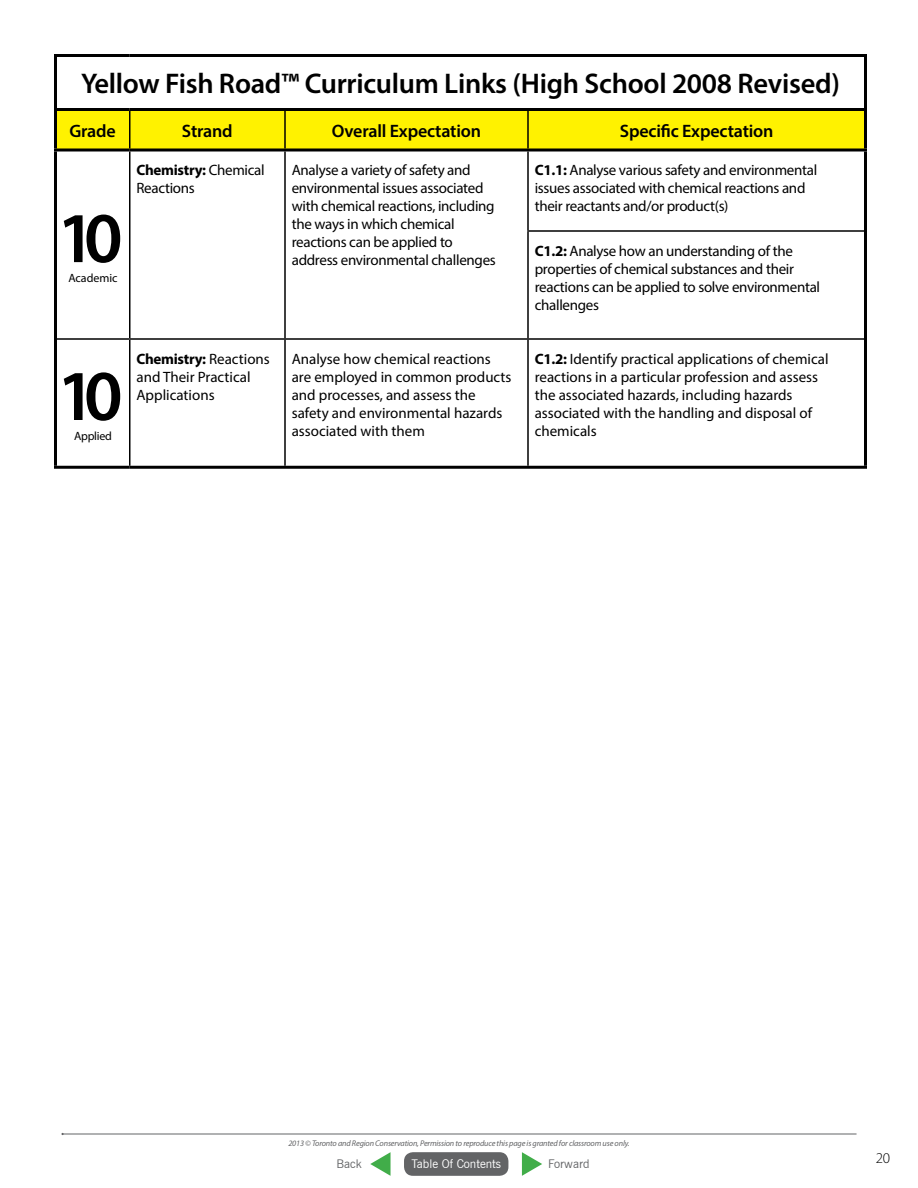
<style>
.page{position:relative;width:918px;height:1188px;background:#fff}
.page>*{position:absolute;margin:0;border:0;box-sizing:border-box;transform-origin:0 0}
.t1{font:600 72px "Myriad Pro";color:#000}
.t2{font:600 28.5px "Myriad Pro";letter-spacing:-.01em;color:#000}
.t3{font:600 18px "Myriad Pro";letter-spacing:-.01em;color:#000}
.t4{font:15px/18px "Myriad Pro";letter-spacing:-.02em;color:#000}
.t5{font:15px/18px "Myriad Pro";color:#000}
.t6{font:300 15px "Myriad Pro";color:#000}
.t7{font:12px "Myriad Pro";letter-spacing:-.01em;color:#000}
.t8{font:12px "News Gothic BT";color:#fff}
.t9{font:12px "News Gothic BT";color:#636466}
.t10{font:italic 8.25px "Myriad Pro";letter-spacing:-.02em;color:#636466}
.s1{font-weight:700}
</style>
<div class="page">
<hr style="left:63px;top:1134px;width:794px;height:1px;background:#636466">
<div style="left:57px;top:111px;width:807px;height:37px;background:#fff200"></div>
<hr style="left:129px;top:111px;width:1px;height:37px;background:#000">
<hr style="left:527px;top:111px;width:2px;height:37px;background:#000">
<hr style="left:54px;top:54px;width:76px;height:3px;background:#000">
<hr style="left:130px;top:54px;width:155px;height:3px;background:#000">
<hr style="left:285px;top:54px;width:243px;height:3px;background:#000">
<hr style="left:528px;top:54px;width:339px;height:3px;background:#000">
<hr style="left:54px;top:108px;width:76px;height:3px;background:#000">
<hr style="left:130px;top:108px;width:155px;height:3px;background:#000">
<hr style="left:285px;top:108px;width:243px;height:3px;background:#000">
<hr style="left:528px;top:108px;width:339px;height:3px;background:#000">
<hr style="left:864px;top:57px;width:3px;height:51px;background:#000">
<hr style="left:54px;top:57px;width:3px;height:51px;background:#000">
<hr style="left:54px;top:111px;width:3px;height:37px;background:#000">
<hr style="left:864px;top:111px;width:3px;height:37px;background:#000">
<hr style="left:54px;top:152px;width:3px;height:79px;background:#000">
<hr style="left:864px;top:152px;width:3px;height:79px;background:#000">
<hr style="left:54px;top:231px;width:3px;height:108px;background:#000">
<hr style="left:864px;top:231px;width:3px;height:108px;background:#000">
<hr style="left:54px;top:339px;width:3px;height:127px;background:#000">
<hr style="left:864px;top:339px;width:3px;height:127px;background:#000">
<hr style="left:57px;top:338px;width:73px;height:2px;background:#000">
<hr style="left:527px;top:230px;width:337px;height:2px;background:#000">
<hr style="left:129px;top:152px;width:1px;height:79px;background:#000">
<hr style="left:527px;top:152px;width:2px;height:78px;background:#000">
<hr style="left:129px;top:231px;width:1px;height:107px;background:#000">
<hr style="left:527px;top:232px;width:2px;height:106px;background:#000">
<hr style="left:129px;top:340px;width:1px;height:126px;background:#000">
<hr style="left:527px;top:340px;width:2px;height:126px;background:#000">
<hr style="left:284px;top:111px;width:2px;height:37px;background:#000">
<hr style="left:284px;top:152px;width:2px;height:79px;background:#000">
<hr style="left:284px;top:231px;width:2px;height:107px;background:#000">
<hr style="left:284px;top:340px;width:2px;height:126px;background:#000">
<hr style="left:130px;top:338px;width:155px;height:2px;background:#000">
<hr style="left:285px;top:338px;width:243px;height:2px;background:#000">
<hr style="left:528px;top:338px;width:336px;height:2px;background:#000">
<svg style="left:285px;top:148px;width:243px;height:4px"></svg>
<svg style="left:528px;top:148px;width:339px;height:4px"></svg>
<svg style="left:54px;top:148px;width:76px;height:4px"></svg>
<svg style="left:130px;top:148px;width:155px;height:4px"></svg>
<hr style="left:54px;top:466px;width:76px;height:3px;background:#000">
<hr style="left:130px;top:466px;width:155px;height:3px;background:#000">
<hr style="left:285px;top:466px;width:243px;height:3px;background:#000">
<hr style="left:528px;top:466px;width:339px;height:3px;background:#000">
<div style="left:404px;top:1152px;width:104px;height:24px;background:#636466;border-radius:9px"></div>
<svg style="left:522px;top:1152px;width:20px;height:24px"></svg>
<svg style="left:370px;top:1152px;width:21px;height:24px"></svg>
<h2 class="t2" style="left:81px;top:65px;width:761px">Yellow Fish Road™ Curriculum Links (High School 2008 Revised)</h2>
<p class="t3" style="left:69px;top:119px;width:48px">Grade</p>
<p class="t3" style="left:182px;top:119px;width:52px">Strand</p>
<p class="t3" style="left:332px;top:119px;width:151px">Overall Expectation</p>
<p class="t3" style="left:620px;top:119px;width:155px">Specific Expectation</p>
<h1 class="t1" style="left:57px;top:192px;width:67px">10</h1>
<p class="t7" style="left:68px;top:270px;width:51px">Academic</p>
<h1 class="t1" style="left:57px;top:350px;width:67px">10</h1>
<p class="t7" style="left:74px;top:428px;width:39px">Applied</p>
<p class="t4" style="left:136px;top:160px;width:130px"><span class="s1">Chemistry:</span> Chemical<br>Reactions</p>
<p class="t4" style="left:292px;top:160px;width:206px">Analyse a variety of safety and environmental issues associated with chemical reactions, including the ways in which chemical reactions can be applied to address environmental challenges</p>
<p class="t4" style="left:535px;top:160px;width:284px"><span class="s1">C1.1:</span> Analyse various safety and environmental issues associated with chemical reactions and their reactants and/or product(s)</p>
<p class="t4" style="left:535px;top:241px;width:287px"><span class="s1">C1.2:</span> Analyse how an understanding of the properties of chemical substances and their reactions can be applied to solve environmental challenges</p>
<p class="t5" style="left:136px;top:349px;width:135px"><span class="s1">Chemistry:</span> Reactions and Their Practical<br>Applications</p>
<p class="t5" style="left:292px;top:349px;width:221px">Analyse how chemical reactions are employed in common products and processes, and assess the safety and environmental hazards associated with them</p>
<p class="t5" style="left:535px;top:349px;width:295px"><span class="s1">C1.2:</span> Identify practical applications of chemical reactions in a particular profession and assess the associated hazards, including hazards associated with the handling and disposal of chemicals</p>
<p class="t10" style="left:288px;top:1138px;width:343px">2013 © Toronto and Region Conservation, Permission to reproduce this page is granted for classroom use only.</p>
<p class="t9" style="left:337px;top:1156px;width:27px">Back</p>
<p class="t8" style="left:411px;top:1156px;width:91px">Table Of Contents</p>
<p class="t9" style="left:548px;top:1156px;width:43px">Forward</p>
<p class="t6" style="left:876px;top:1150px;width:16px">20</p>
</div>
